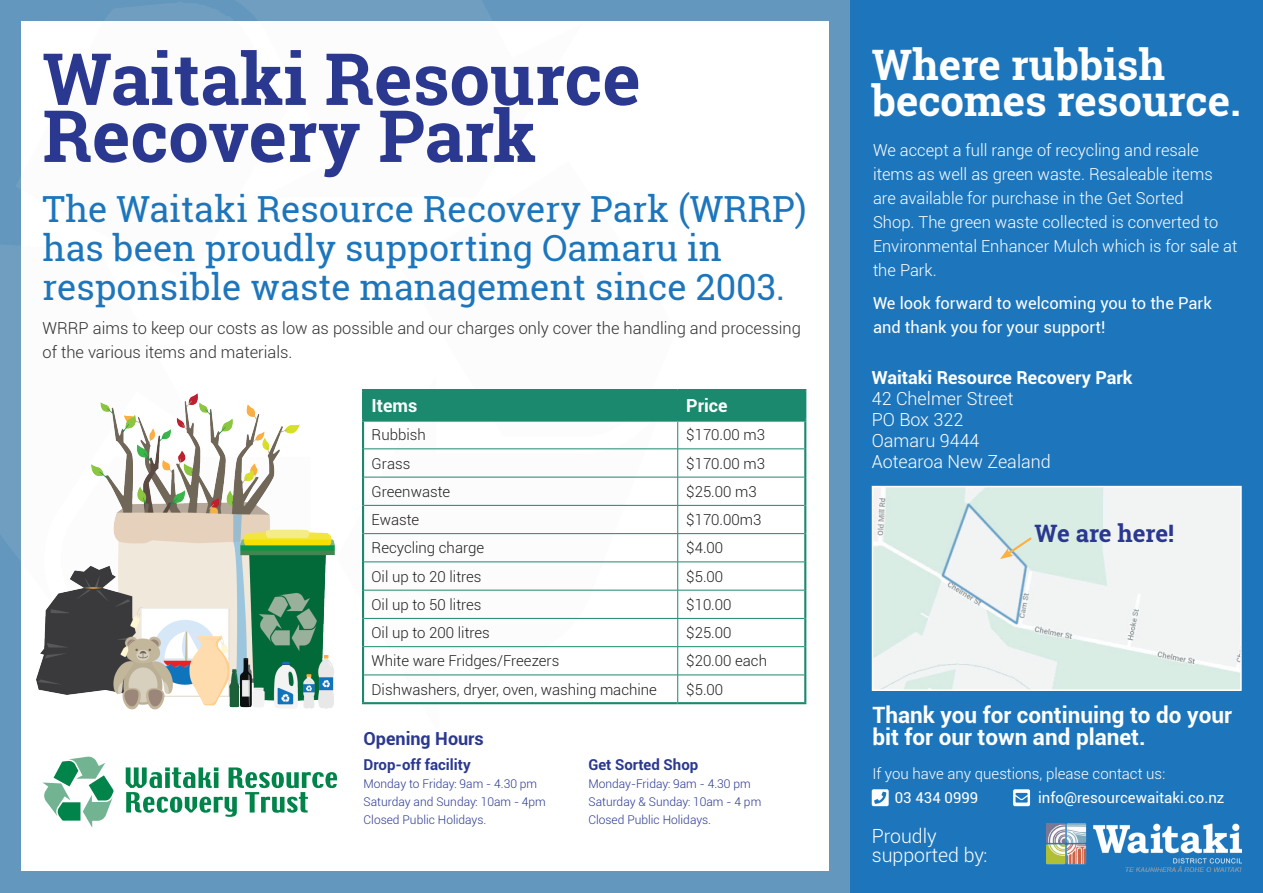
<style>
.page{position:relative;width:1263px;height:893px;background:#fff}
.page>*{position:absolute;margin:0;border:0;box-sizing:border-box;transform-origin:0 0}
.t1{font:700 72px "Roboto Slab";color:#2a3890}
.t2{font:700 42px/36px "Roboto Slab";color:#fff}
.t3{font:36px/39px "Roboto Slab";color:#1d76bc}
.t4{font:700 24px "Roboto Slab";letter-spacing:-.005em;color:#2a3890}
.t5{font:700 22.5px/22.5px "Roboto";color:#fff}
.t6{font:300 19.5px/18.5px "Roboto";color:#fff}
.t7{font:300 18px "Roboto";color:#fff}
.t8{font:700 18px "Roboto";color:#fff}
.t9{font:700 18px "Roboto";color:#2a3890}
.t10{font:300 16.5px/24px "Roboto";color:#fff}
.t11{font:300 16.5px/24px "Roboto";color:#323031}
.t12{font:16.5px/24px "Roboto";color:#fff}
.t13{font:300 15px "Roboto";color:#231f20}
.t14{font:300 15px "Roboto";color:#fff}
.t15{font:15px "Roboto";color:#fff}
.t16{font:700 15px "Roboto";color:#2a3890}
.t17{font:300 12px "Roboto";color:#2a3890}
</style>
<div class="page">
<div style="left:0;top:0;width:850px;height:893px;background:#6497bd"></div>
<div style="left:850px;top:0;width:413px;height:893px;background:#1d76bc"></div>
<div style="left:21px;top:21px;width:808px;height:849px;background:#fff"></div>
<div style="left:0;top:245px;width:21px;height:316px;background:#709ec1"></div>
<div style="left:236px;top:0;width:256px;height:21px;background:#709ec1"></div>
<svg style="left:15px;top:1px;width:272px;height:281px"></svg>
<svg style="left:872px;top:789px;width:17px;height:17px"></svg>
<svg style="left:1013px;top:789px;width:17px;height:17px"></svg>
<svg style="left:126px;top:767px;width:211px;height:50px"></svg>
<svg style="left:43px;top:756px;width:71px;height:72px"></svg>
<img style="left:1046px;top:824px;width:196px;height:48px">
<img style="left:875px;top:489px;width:364px;height:199px">
<div style="left:872px;top:486px;width:370px;height:205px;border:2px solid #fff"></div>
<svg style="left:1000px;top:535px;width:34px;height:24px"></svg>
<svg style="left:364px;top:391px;width:440px;height:311px"></svg>
<hr style="left:362px;top:422px;width:2px;height:27px;background:#1a896e">
<hr style="left:804px;top:422px;width:2px;height:27px;background:#1a896e">
<hr style="left:362px;top:449px;width:2px;height:28px;background:#1a896e">
<hr style="left:804px;top:449px;width:2px;height:28px;background:#1a896e">
<hr style="left:362px;top:477px;width:2px;height:28px;background:#1a896e">
<hr style="left:804px;top:477px;width:2px;height:28px;background:#1a896e">
<hr style="left:362px;top:505px;width:2px;height:29px;background:#1a896e">
<hr style="left:804px;top:505px;width:2px;height:29px;background:#1a896e">
<hr style="left:362px;top:534px;width:2px;height:28px;background:#1a896e">
<hr style="left:804px;top:534px;width:2px;height:28px;background:#1a896e">
<hr style="left:362px;top:562px;width:2px;height:28px;background:#1a896e">
<hr style="left:804px;top:562px;width:2px;height:28px;background:#1a896e">
<hr style="left:362px;top:590px;width:2px;height:28px;background:#1a896e">
<hr style="left:804px;top:590px;width:2px;height:28px;background:#1a896e">
<hr style="left:362px;top:618px;width:2px;height:29px;background:#1a896e">
<hr style="left:804px;top:618px;width:2px;height:29px;background:#1a896e">
<hr style="left:362px;top:647px;width:2px;height:28px;background:#1a896e">
<hr style="left:804px;top:647px;width:2px;height:28px;background:#1a896e">
<hr style="left:362px;top:675px;width:2px;height:27px;background:#1a896e">
<hr style="left:804px;top:675px;width:2px;height:27px;background:#1a896e">
<hr style="left:362px;top:702px;width:316px;height:2px;background:#1a896e">
<hr style="left:678px;top:702px;width:128px;height:2px;background:#1a896e">
<hr style="left:362px;top:389px;width:316px;height:2px;background:#1a896e">
<hr style="left:362px;top:391px;width:2px;height:28px;background:#1a896e">
<hr style="left:678px;top:389px;width:128px;height:2px;background:#1a896e">
<hr style="left:804px;top:391px;width:2px;height:28px;background:#1a896e">
<hr style="left:362px;top:419px;width:316px;height:3px;background:#1a896e">
<hr style="left:678px;top:419px;width:128px;height:3px;background:#1a896e">
<img style="left:36px;top:393px;width:299px;height:317px">
<p class="t1" style="left:43px;top:29px;width:600px">Waitaki Resource</p>
<p class="t1" style="left:43px;top:86px;width:495px">Recovery Park</p>
<p class="t3" style="left:43px;top:189px;width:766px">The Waitaki Resource Recovery Park (WRRP) has been proudly supporting Oamaru in responsible waste management since 2003.</p>
<p class="t11" style="left:43px;top:316px;width:760px">WRRP aims to keep our costs as low as possible and our charges only cover the handling and processing of the various items and materials.</p>
<p class="t8" style="left:372px;top:393px;width:47px">Items</p>
<p class="t8" style="left:686px;top:393px;width:43px">Price</p>
<p class="t13" style="left:372px;top:425px;width:56px">Rubbish</p>
<p class="t13" style="left:686px;top:425px;width:80px">$170.00 m3</p>
<p class="t13" style="left:372px;top:453px;width:40px">Grass</p>
<p class="t13" style="left:686px;top:453px;width:80px">$170.00 m3</p>
<p class="t13" style="left:372px;top:481px;width:80px">Greenwaste</p>
<p class="t13" style="left:686px;top:481px;width:72px">$25.00 m3</p>
<p class="t13" style="left:372px;top:509px;width:49px">Ewaste</p>
<p class="t13" style="left:686px;top:509px;width:77px">$170.00m3</p>
<p class="t13" style="left:372px;top:538px;width:114px">Recycling charge</p>
<p class="t13" style="left:686px;top:538px;width:38px">$4.00</p>
<p class="t13" style="left:372px;top:566px;width:111px">Oil up to 20 litres</p>
<p class="t13" style="left:686px;top:566px;width:38px">$5.00</p>
<p class="t13" style="left:372px;top:594px;width:111px">Oil up to 50 litres</p>
<p class="t13" style="left:686px;top:594px;width:47px">$10.00</p>
<p class="t13" style="left:372px;top:622px;width:120px">Oil up to 200 litres</p>
<p class="t13" style="left:686px;top:622px;width:47px">$25.00</p>
<p class="t13" style="left:372px;top:651px;width:189px">White ware Fridges/Freezers</p>
<p class="t13" style="left:686px;top:651px;width:82px">$20.00 each</p>
<p class="t13" style="left:372px;top:679px;width:287px">Dishwashers, dryer, oven, washing machine</p>
<p class="t13" style="left:686px;top:679px;width:38px">$5.00</p>
<p class="t9" style="left:364px;top:726px;width:122px">Opening Hours</p>
<p class="t16" style="left:364px;top:754px;width:109px">Drop-off facility</p>
<p class="t17" style="left:364px;top:775px;width:175px">Monday to Friday: 9am - 4.30 pm</p>
<p class="t17" style="left:364px;top:793px;width:184px">Saturday and Sunday: 10am - 4pm</p>
<p class="t17" style="left:364px;top:811px;width:124px">Closed Public Holidays.</p>
<p class="t16" style="left:588px;top:754px;width:111px">Get Sorted Shop</p>
<p class="t17" style="left:588px;top:775px;width:164px">Monday-Friday: 9am - 4.30 pm</p>
<p class="t17" style="left:588px;top:793px;width:174px">Saturday &amp; Sunday: 10am - 4 pm</p>
<p class="t17" style="left:588px;top:811px;width:124px">Closed Public Holidays.</p>
<p class="t2" style="left:872px;top:46px;width:370px">Where rubbish becomes resource.</p>
<p class="t10" style="left:873px;top:138px;width:366px">We accept a full range of recycling and resale items as well as green waste. Resaleable items are available for purchase in the Get Sorted<br>Shop. The green waste collected is converted to Environmental Enhancer Mulch which is for sale at the Park.</p>
<p class="t12" style="left:873px;top:290px;width:340px">We look forward to welcoming you to the Park and thank you for your support!</p>
<p class="t8" style="left:872px;top:364px;width:262px">Waitaki Resource Recovery Park</p>
<p class="t7" style="left:872px;top:386px;width:143px">42 Chelmer Street</p>
<p class="t7" style="left:872px;top:407px;width:93px">PO Box 322</p>
<p class="t7" style="left:872px;top:428px;width:109px">Oamaru 9444</p>
<p class="t7" style="left:872px;top:449px;width:181px">Aotearoa New Zealand</p>
<p class="t4" style="left:1034px;top:517px;width:141px">We are here!</p>
<p class="t5" style="left:872px;top:702px;width:361px">Thank you for continuing to do your bit for our town and planet.</p>
<p class="t14" style="left:872px;top:764px;width:294px">If you have any questions, please contact us:</p>
<p class="t15" style="left:895px;top:787px;width:85px">03 434 0999</p>
<p class="t15" style="left:1038px;top:787px;width:188px">info@resourcewaitaki.co.nz</p>
<p class="t6" style="left:872px;top:827px;width:117px">Proudly supported by:</p>
</div>
